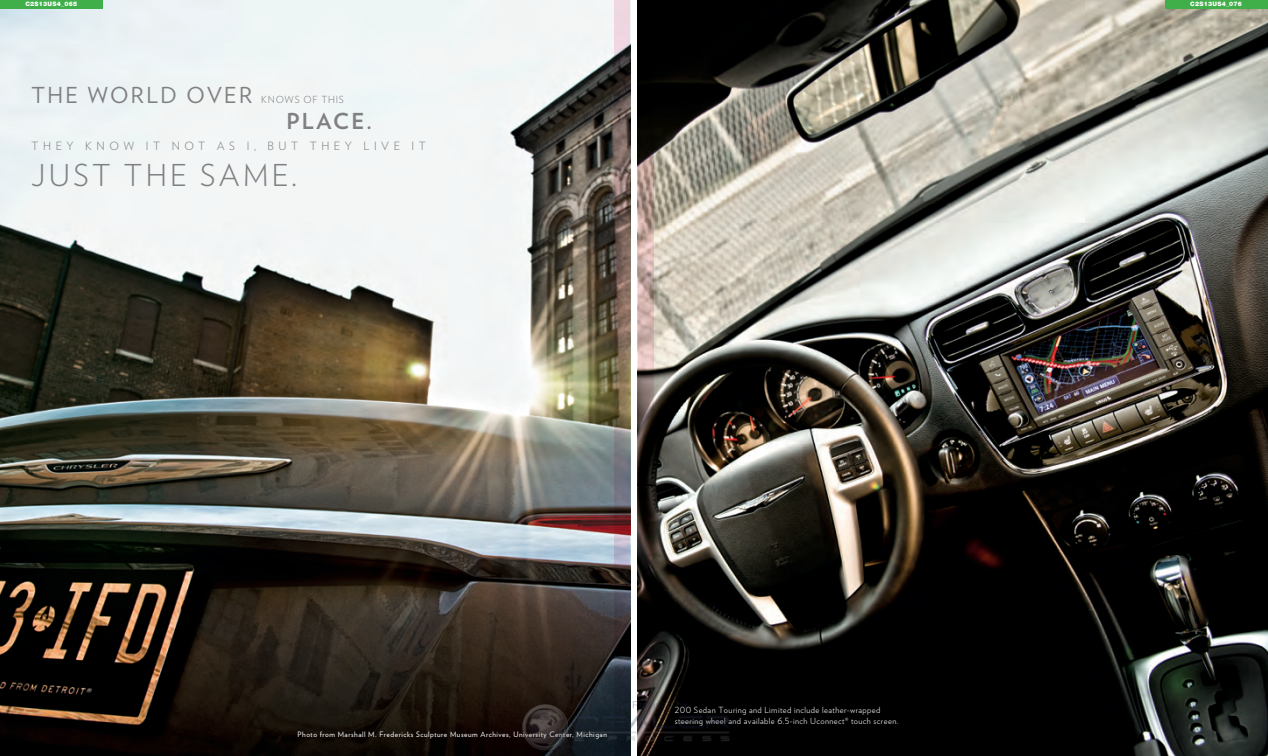
<style>
.page{position:relative;width:1268px;height:756px;background:#fff}
.page>*{position:absolute;margin:0;border:0;box-sizing:border-box;transform-origin:0 0}
.t1{font:300 30.1px "Verlag";letter-spacing:.11em;color:#808083}
.t2{font:21.96px "Verlag";letter-spacing:.11em;color:#808083}
.t3{font:700 21.96px "Verlag";color:#808083}
.t4{font:300 11.38px "Verlag";letter-spacing:.4em;color:#808083}
.t5{font:300 9.8px "Verlag";letter-spacing:.08em;color:#808083}
.t6{font:300 8.4px/11.5px "Verlag";letter-spacing:.05em;color:#fff}
.t7{font:7.44px "Verlag";letter-spacing:.07em;color:#fff}
.t8{font:900 6.12px "Helvetica Neue";letter-spacing:.04em;color:#fff}
</style>
<div class="page">
<img style="left:0;top:0;width:614px;height:756px">
<svg style="left:614px;top:0;width:16px;height:649px;background:#746561"></svg>
<div style="left:0;top:0;width:103px;height:8px;background:#40ae49"></div>
<img style="left:654px;top:0;width:614px;height:756px">
<svg style="left:638px;top:0;width:16px;height:649px;background:#514541"></svg>
<div style="left:1165px;top:0;width:102px;height:8px;background:#40ae49"></div>
<img style="left:508px;top:649px;width:252px;height:107px">
<p class="t8" style="left:25px;top:1px;width:53px">C2S13US4_065</p>
<h2 class="t2" style="left:32px;top:79px;width:222px">The world over</h2>
<p class="t5" style="left:261px;top:93px;width:84px">knows of this</p>
<h2 class="t3" style="left:286px;top:104px;width:87px">PLACE .</h2>
<h3 class="t4" style="left:32px;top:137px;width:396px">They know it not as I , but they live it</h3>
<h1 class="t1" style="left:32px;top:153px;width:267px">just the same.</h1>
<p class="t7" style="left:298px;top:729px;width:311px">Photo from Marshall M. Fredericks Sculpture Museum Archives, University Center, Michigan</p>
<p class="t6" style="left:675px;top:704px;width:18px">200</p>
<p class="t6" style="left:699px;top:704px;width:19px">edan</p>
<p class="t6" style="left:724px;top:704px;width:39px">ouring and</p>
<p class="t6" style="left:675px;top:704px;width:207px;text-indent:95px">imited include leather-wrapped steering wheel and available 6.5-inch</p>
<p class="t6" style="left:816px;top:715px;width:83px">connect® touch screen.</p>
<p class="t8" style="left:1190px;top:1px;width:53px">C2S13US4_076</p>
</div>
